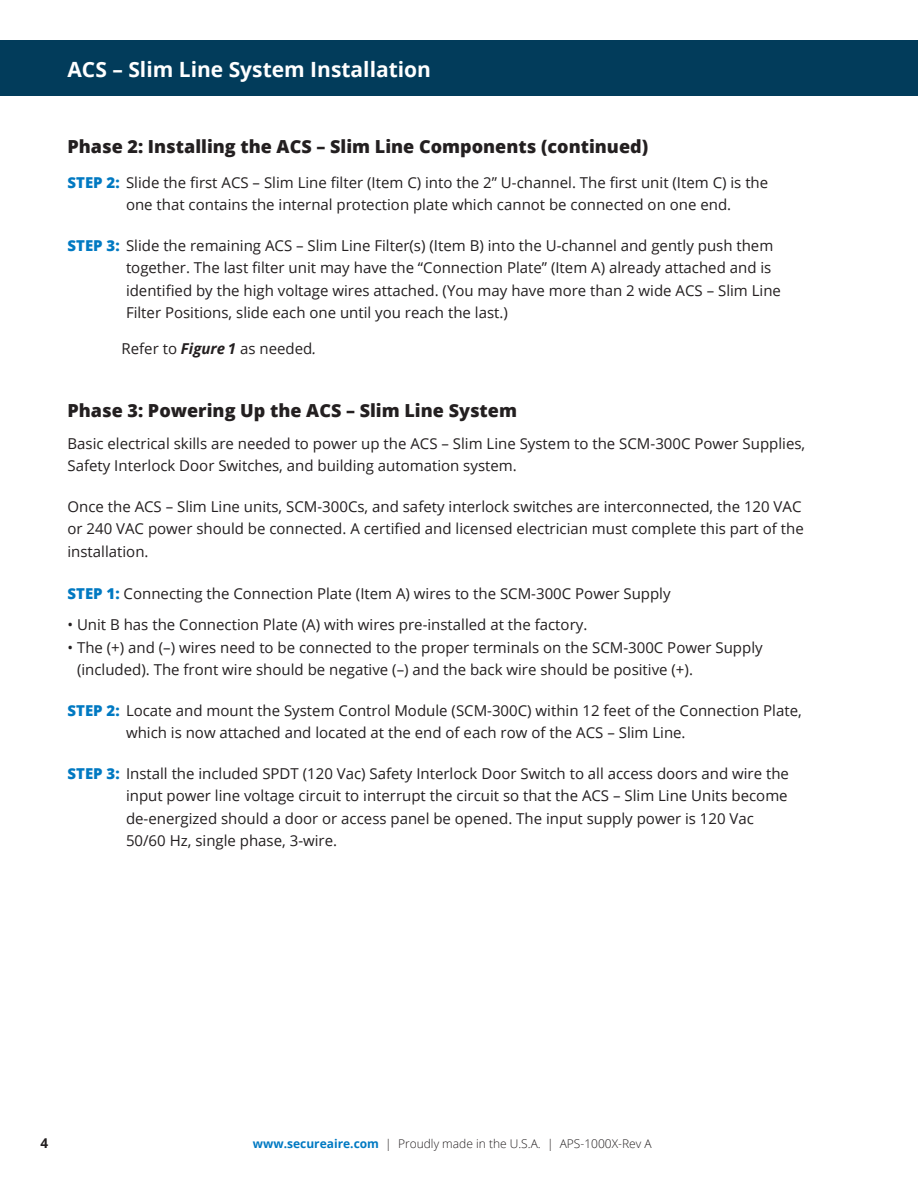
<style>
.page{position:relative;width:918px;height:1188px;background:#fff}
.page>*{position:absolute;margin:0;border:0;box-sizing:border-box;transform-origin:0 0}
.t1{font:700 21px "Open Sans";color:#fff}
.Subhead-3{font:800 18px "Open Sans";color:#231f20}
.Step_Text{font:15px/22.5px "Open Sans";color:#231f20}
.Body_Copy{font:15px/22.5px "Open Sans";color:#231f20}
.Subhead-3-2{font:15px "Open Sans";color:#231f20}
.t2{font:700 13.5px "Open Sans";color:#231f20}
.t3{font:300 12px "Open Sans";color:#231f20}
.s1{font-weight:800;color:#0079c2}
.s2{font-weight:700;font-style:italic}
.s3{font-style:italic}
.s4{font-weight:700;color:#0079c2}
</style>
<div class="page">
<div style="left:0;top:40px;width:918px;height:56px;background:#023c5b"></div>
<p class="t1" style="left:68px;top:54px;width:365px">ACS – Slim Line System Installation</p>
<p class="Subhead-3" style="left:68px;top:133px;width:582px">Phase 2: Installing the ACS – Slim Line Components (continued)</p>
<p class="Step_Text" style="left:126px;top:171px;width:644px;text-indent:-58px"><span class="s1">STEP 2:</span> Slide the first ACS – Slim Line filter (Item C) into the 2” U-channel. The first unit (Item C) is the one that contains the internal protection plate which cannot be connected on one end.</p>
<p class="Step_Text" style="left:126px;top:234px;width:656px;text-indent:-58px"><span class="s1">STEP 3:</span> Slide the remaining ACS – Slim Line Filter(s) (Item B) into the U-channel and gently push them together. The last filter unit may have the “Connection Plate” (Item A) already attached and is identified by the high voltage wires attached. (You may have more than 2 wide ACS – Slim Line Filter Positions, slide each one until you reach the last.)</p>
<p class="Subhead-3-2" style="left:122px;top:339px;width:196px">Refer to <span class="s2">Figure 1</span> as needed<span class="s3">.</span></p>
<p class="Subhead-3" style="left:68px;top:397px;width:451px">Phase 3: Powering Up the ACS – Slim Line System</p>
<p class="Body_Copy" style="left:68px;top:432px;width:739px">Basic electrical skills are needed to power up the ACS – Slim Line System to the SCM-300C Power Supplies,<br>Safety Interlock Door Switches, and building automation system.</p>
<p class="Body_Copy" style="left:68px;top:495px;width:738px">Once the ACS – Slim Line units, SCM-300Cs, and safety interlock switches are interconnected, the 120 VAC or 240 VAC power should be connected. A certified and licensed electrician must complete this part of the installation.</p>
<p class="Body_Copy" style="left:68px;top:582px;width:605px"><span class="s1">STEP 1:</span> Connecting the Connection Plate (Item A) wires to the SCM-300C Power Supply</p>
<p class="Body_Copy" style="left:68px;top:613px;width:521px">• Unit B has the Connection Plate (A) with wires pre-installed at the factory.</p>
<p class="Body_Copy" style="left:77px;top:636px;width:687px;text-indent:-10px">• The (+) and (–) wires need to be connected to the proper terminals on the SCM-300C Power Supply (included). The front wire should be negative (–) and the back wire should be positive (+).</p>
<p class="Step_Text" style="left:126px;top:699px;width:677px;text-indent:-58px"><span class="s1">STEP 2:</span> Locate and mount the System Control Module (SCM-300C) within 12 feet of the Connection Plate, which is now attached and located at the end of each row of the ACS – Slim Line.</p>
<p class="Step_Text" style="left:126px;top:762px;width:665px;text-indent:-58px"><span class="s1">STEP 3:</span> Install the included SPDT (120 Vac) Safety Interlock Door Switch to all access doors and wire the input power line voltage circuit to interrupt the circuit so that the ACS – Slim Line Units become de-energized should a door or access panel be opened. The input supply power is 120 Vac 50/60 Hz, single phase, 3-wire.</p>
<p class="t2" style="left:40px;top:1133px;width:9px">4</p>
<p class="t3" style="left:253px;top:1135px;width:400px"><span class="s4">www.secureaire.com</span> | Proudly made in the U.S.A. | APS-1000X-Rev A</p>
</div>
